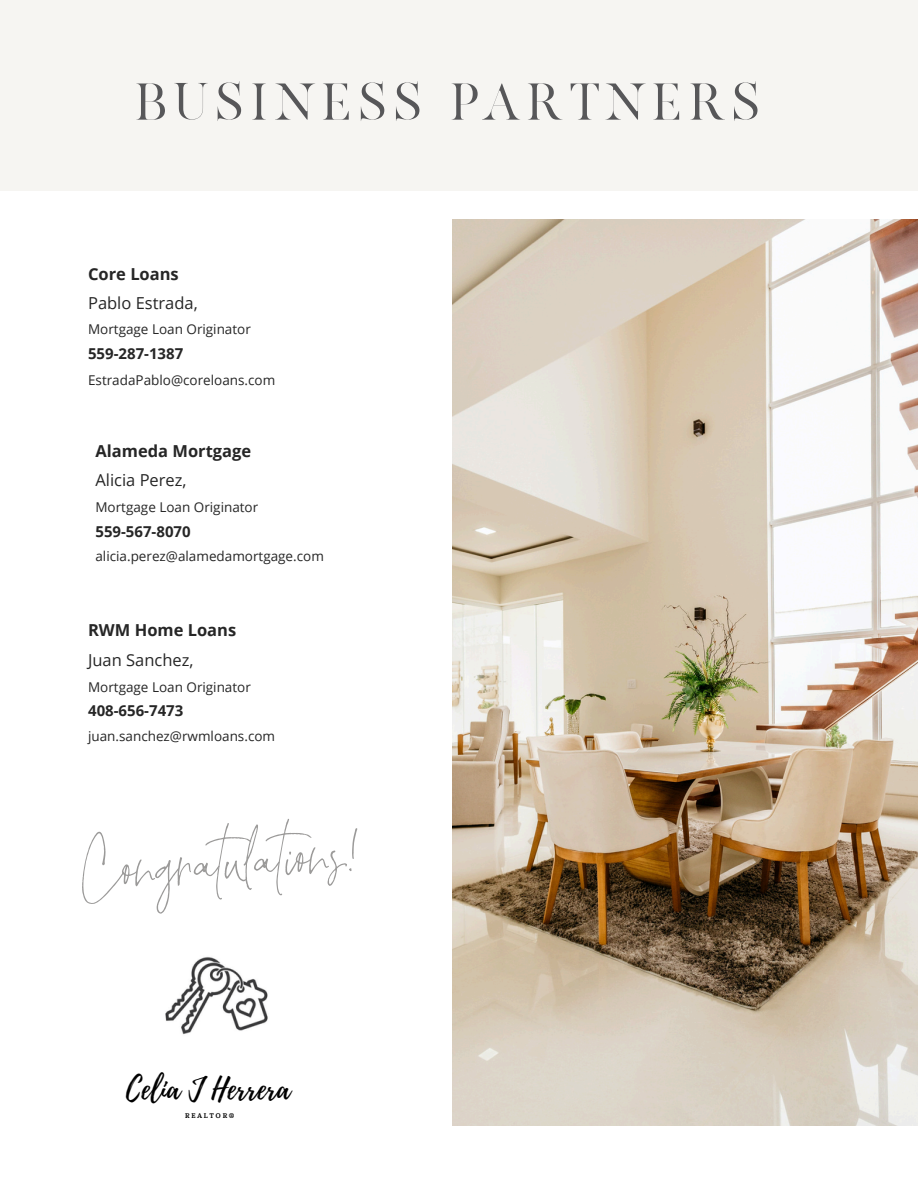
<style>
.page{position:relative;width:918px;height:1188px;background:#fff}
.page>*{position:absolute;margin:0;border:0;box-sizing:border-box;transform-origin:0 0}
.t1{font:63px "Gather Collectors Edition Serif";letter-spacing:.12em;color:#575759}
.t2{font:60px "Gather Collectors Edition Scrip";color:#9b9a99}
.t3{font:30.3px "Playlist Script";color:#000}
.t4{font:700 16.5px/29.2px "Open Sans";color:#262626}
.t5{font:16.5px/29px "Open Sans";color:#262626}
.t6{font:700 15px "Open Sans";color:#262626}
.t7{font:13.5px "Open Sans";color:#262626}
.t8{font:700 6.75px "Marta";letter-spacing:.235em;color:#000}
.s1{font-weight:700}
.s2{font-weight:400}
</style>
<div class="page">
<img style="left:453px;top:219px;width:465px;height:906px">
<div style="left:0;top:0;width:918px;height:190px;background:#f6f5f2"></div>
<img style="left:165px;top:957px;width:103px;height:78px">
<h5 class="t1" style="left:135px;top:68px;width:626px">BUSINESS PARTNERS</h5>
<h1 class="t5" style="left:88px;top:259px;width:111px"><span class="s1">Core Loans<br></span>Pablo Estrada,</h1>
<h1 class="t7" style="left:88px;top:319px;width:164px">Mortgage Loan Originator</h1>
<h1 class="t6" style="left:88px;top:343px;width:97px">559-287-1387</h1>
<h1 class="t7" style="left:88px;top:370px;width:189px">EstradaPablo@coreloans.com</h1>
<h4 class="t4" style="left:95px;top:436px;width:157px">Alameda Mortgage<br><span class="s2">Alicia Perez,</span></h4>
<h4 class="t7" style="left:95px;top:498px;width:164px">Mortgage Loan Originator</h4>
<h4 class="t6" style="left:95px;top:521px;width:97px">559-567-8070</h4>
<h4 class="t7" style="left:95px;top:547px;width:230px">alicia.perez@alamedamortgage.com</h4>
<h5 class="t4" style="left:88px;top:615px;width:150px">RWM Home Loans<br><span class="s2">Juan Sanchez,</span></h5>
<h5 class="t7" style="left:88px;top:677px;width:164px">Mortgage Loan Originator</h5>
<h5 class="t6" style="left:88px;top:700px;width:97px">408-656-7473</h5>
<h5 class="t7" style="left:88px;top:727px;width:189px">juan.sanchez@rwmloans.com</h5>
<h3 class="t2" style="left:77px;top:827px;width:278px;rotate:-4deg">Congratulations!</h3>
<h2 class="t3" style="left:126px;top:1067px;width:166px">Celia J Herrera</h2>
<p class="t8" style="left:185px;top:1113px;width:51px">REALTOR®</p>
</div>
